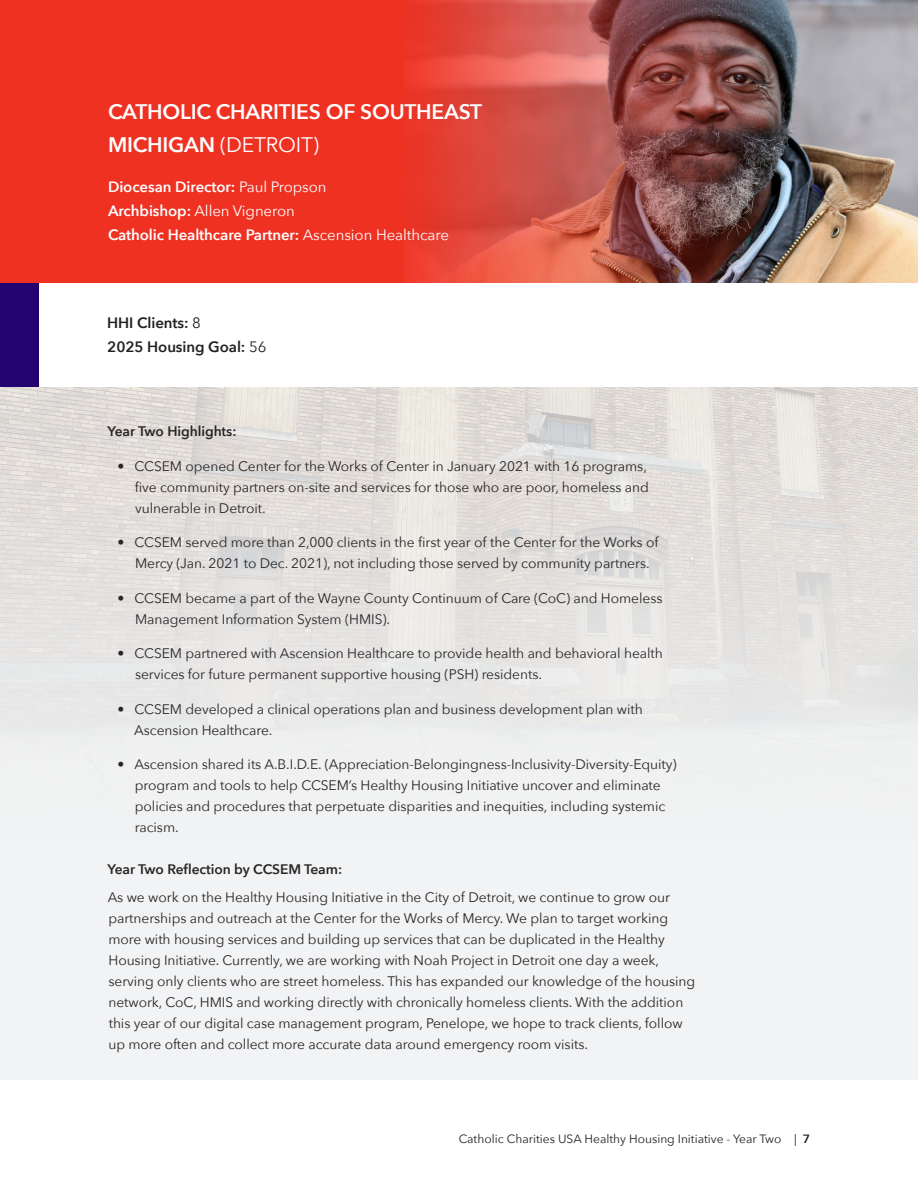
<style>
.page{position:relative;width:918px;height:1188px;background:#fff}
.page>*{position:absolute;margin:0;border:0;box-sizing:border-box;transform-origin:0 0}
.Headers_white{font:600 21px/33px "Avenir Next";letter-spacing:-.01em;color:#fff}
.main_body_text{font:600 15px "Avenir Next";letter-spacing:-.005em;color:#fff}
.main_body_text-2{font:600 15px "Avenir Next";letter-spacing:-.005em;color:#231f20}
.main_body_text-3{font:15px "Avenir Next";letter-spacing:-.005em;color:#fff}
.main_body_text-4{font:13.8px/21px "Avenir Next";letter-spacing:-.005em;color:#282526}
.main_body_text-5{font:600 13.8px "Avenir Next";letter-spacing:-.005em;color:#282526}
.t1{font:12px "Avenir Next";color:#231f20}
.s1{font-weight:400}
.s2{font-weight:600}
</style>
<div class="page">
<div style="left:0;top:385px;width:918px;height:695px;background:#f2f3f4"></div>
<img style="left:0;top:387px;width:918px;height:353px">
<div style="left:0;top:0;width:918px;height:386px;background:#ef3122"></div>
<img style="left:405px;top:0;width:513px;height:284px">
<div style="left:0;top:284px;width:918px;height:103px;background:#fff"></div>
<div style="left:0;top:284px;width:39px;height:103px;background:#22036f"></div>
<p class="Headers_white" style="left:108px;top:94px;width:376px">CATHOLIC CHARITIES OF SOUTHEAST<br>MICHIGAN <span class="s1">(DETROIT)</span></p>
<p class="main_body_text" style="left:108px;top:174px;width:220px">Diocesan Director: <span class="s1">Paul Propson</span></p>
<p class="main_body_text-3" style="left:108px;top:199px;width:189px"><span class="s2">Archbishop:</span> Allen Vigneron</p>
<p class="main_body_text" style="left:108px;top:222px;width:343px">Catholic Healthcare Partner: <span class="s1">Ascension Healthcare</span></p>
<p class="main_body_text-2" style="left:107px;top:310px;width:95px">HHI Clients: <span class="s1">8</span></p>
<p class="main_body_text-2" style="left:107px;top:334px;width:161px">2025 Housing Goal: <span class="s1">56</span></p>
<p class="main_body_text-5" style="left:108px;top:419px;width:130px">Year Two Highlights:</p>
<p class="main_body_text-4" style="left:135px;top:455px;width:516px;text-indent:-17px">• CCSEM opened Center for the Works of Center in January 2021 with 16 programs, five community partners on-site and services for those who are poor, homeless and vulnerable in Detroit.</p>
<p class="main_body_text-4" style="left:135px;top:531px;width:525px;text-indent:-17px">• CCSEM served more than 2,000 clients in the first year of the Center for the Works of<br>Mercy (Jan. 2021 to Dec. 2021), not including those served by community partners.</p>
<p class="main_body_text-4" style="left:135px;top:587px;width:529px;text-indent:-17px">• CCSEM became a part of the Wayne County Continuum of Care (CoC) and Homeless<br>Management Information System (HMIS).</p>
<p class="main_body_text-4" style="left:135px;top:642px;width:529px;text-indent:-17px">• CCSEM partnered with Ascension Healthcare to provide health and behavioral health services for future permanent supportive housing (PSH) residents.</p>
<p class="main_body_text-4" style="left:134px;top:698px;width:510px;text-indent:-17px">• CCSEM developed a clinical operations plan and business development plan with<br>Ascension Healthcare.</p>
<p class="main_body_text-4" style="left:135px;top:753px;width:543px;text-indent:-17px">• Ascension shared its A.B.I.D.E. (Appreciation-Belongingness-Inclusivity-Diversity-Equity) program and tools to help CCSEM’s Healthy Housing Initiative uncover and eliminate policies and procedures that perpetuate disparities and inequities, including systemic racism.</p>
<p class="main_body_text-5" style="left:108px;top:857px;width:236px">Year Two Reflection by CCSEM Team:</p>
<p class="main_body_text-4" style="left:108px;top:886px;width:589px">As we work on the Healthy Housing Initiative in the City of Detroit, we continue to grow our partnerships and outreach at the Center for the Works of Mercy. We plan to target working more with housing services and building up services that can be duplicated in the Healthy Housing Initiative. Currently, we are working with Noah Project in Detroit one day a week, serving only clients who are street homeless. This has expanded our knowledge of the housing network, CoC, HMIS and working directly with chronically homeless clients. With the addition this year of our digital case management program, Penelope, we hope to track clients, follow up more often and collect more accurate data around emergency room visits.</p>
<p class="t1" style="left:459px;top:1129px;width:324px">Catholic Charities USA Healthy Housing Initiative - Year Two</p>
<p class="t1" style="left:794px;top:1129px;width:17px">| <span class="s2">7</span></p>
</div>
